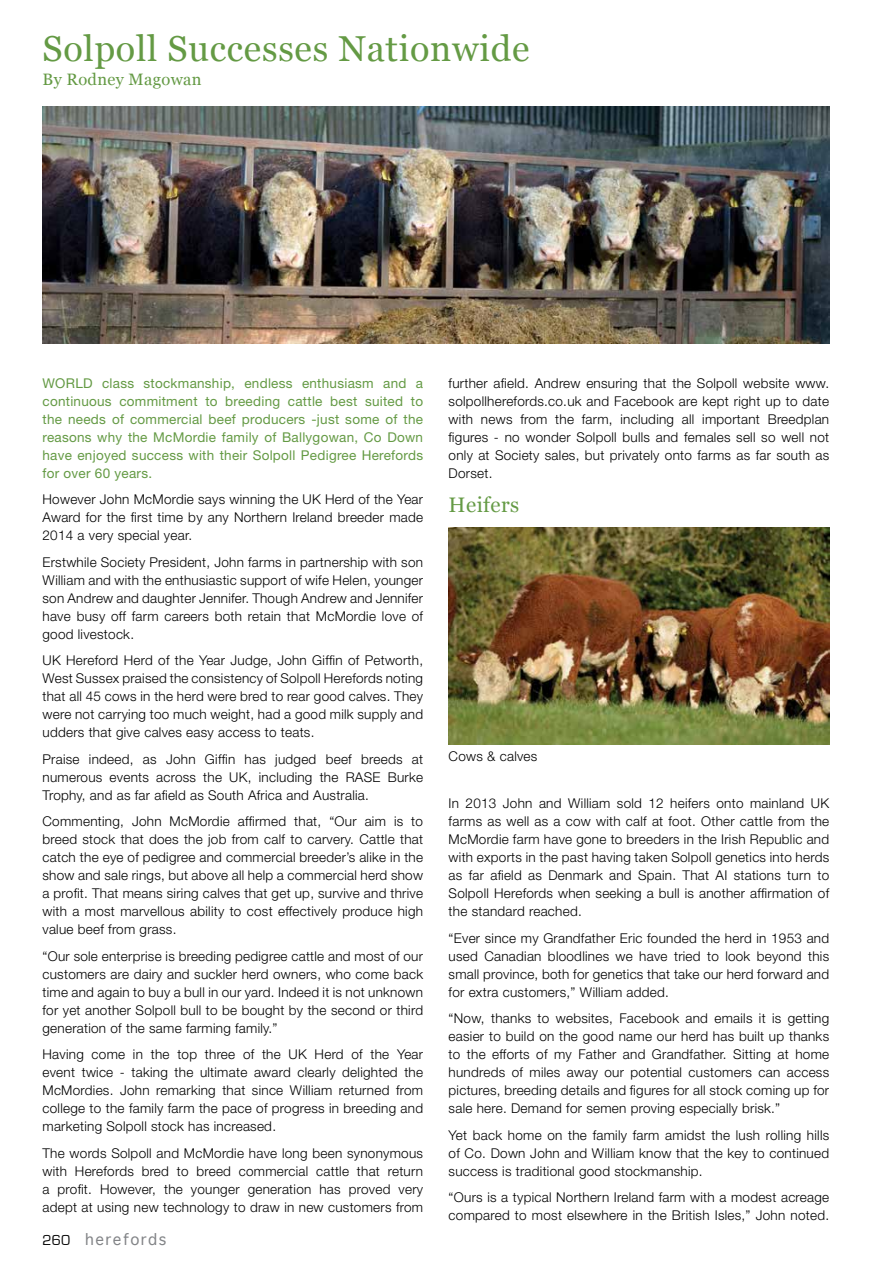
<style>
.page{position:relative;width:893px;height:1263px;background:#fff}
.page>*{position:absolute;margin:0;border:0;box-sizing:border-box;transform-origin:0 0}
.t1{font:36px "Georgia";letter-spacing:.02em;color:#649a44}
.t2{font:21px "Georgia";letter-spacing:.02em;color:#649a44}
.t3{font:16.5px "Georgia";letter-spacing:.02em;color:#649a44}
.t4{font:15px "Geneva";letter-spacing:.1em;color:#828487}
.t5{font:300 13.5px/18px "Helvetica Neue";letter-spacing:.02em;color:#000;text-align:justify}
.t6{font:13.5px/18px "Helvetica Neue";letter-spacing:.02em;color:#649a44;text-align:justify}
.s1{font-family:"Eurostile";color:#000}
</style>
<div class="page">
<img style="left:43px;top:106px;width:786px;height:237px">
<img style="left:449px;top:527px;width:380px;height:217px">
<h1 class="t1" style="left:43px;top:28px;width:488px">Solpoll Successes Nationwide</h1>
<p class="t3" style="left:43px;top:70px;width:161px">By Rodney Magowan</p>
<p class="t6" style="left:43px;top:374px;width:382px">WORLD class stockmanship, endless enthusiasm and a continuous commitment to breeding cattle best suited to the needs of commercial beef producers -just some of the reasons why the McMordie family of Ballygowan, Co Down have enjoyed success with their Solpoll Pedigree Herefords for over 60 years.</p>
<p class="t5" style="left:43px;top:490px;width:382px">However John McMordie says winning the UK Herd of the Year Award for the first time by any Northern Ireland breeder made 2014 a very special year.</p>
<p class="t5" style="left:43px;top:553px;width:382px">Erstwhile Society President, John farms in partnership with son William and with the enthusiastic support of wife Helen, younger son Andrew and daughter Jennifer. Though Andrew and Jennifer have busy off farm careers both retain that McMordie love of good livestock.</p>
<p class="t5" style="left:43px;top:651px;width:382px">UK Hereford Herd of the Year Judge, John Giffin of Petworth, West Sussex praised the consistency of Solpoll Herefords noting that all 45 cows in the herd were bred to rear good calves. They were not carrying too much weight, had a good milk supply and udders that give calves easy access to teats.</p>
<p class="t5" style="left:43px;top:750px;width:382px">Praise indeed, as John Giffin has judged beef breeds at numerous events across the UK, including the RASE Burke Trophy, and as far afield as South Africa and Australia.</p>
<p class="t5" style="left:43px;top:812px;width:382px">Commenting, John McMordie affirmed that, “Our aim is to breed stock that does the job from calf to carvery. Cattle that catch the eye of pedigree and commercial breeder’s alike in the show and sale rings, but above all help a commercial herd show a profit. That means siring calves that get up, survive and thrive with a most marvellous ability to cost effectively produce high value beef from grass.</p>
<p class="t5" style="left:43px;top:947px;width:382px">“Our sole enterprise is breeding pedigree cattle and most of our customers are dairy and suckler herd owners, who come back time and again to buy a bull in our yard. Indeed it is not unknown for yet another Solpoll bull to be bought by the second or third generation of the same farming family.”</p>
<p class="t5" style="left:43px;top:1045px;width:382px">Having come in the top three of the UK Herd of the Year event twice - taking the ultimate award clearly delighted the McMordies. John remarking that since William returned from college to the family farm the pace of progress in breeding and marketing Solpoll stock has increased.</p>
<p class="t5" style="left:43px;top:1144px;width:382px">The words Solpoll and McMordie have long been synonymous with Herefords bred to breed commercial cattle that return a profit. However, the younger generation has proved very adept at using new technology to draw in new customers from</p>
<p class="t4" style="left:43px;top:1227px;width:125px"><span class="s1">260</span> herefords</p>
<p class="t5" style="left:449px;top:374px;width:382px">further afield. Andrew ensuring that the Solpoll website www. solpollherefords.co.uk and Facebook are kept right up to date with news from the farm, including all important Breedplan figures - no wonder Solpoll bulls and females sell so well not only at Society sales, but privately onto farms as far south as Dorset.</p>
<h2 class="t2" style="left:449px;top:492px;width:72px">Heifers</h2>
<p class="t5" style="left:449px;top:747px;width:90px">Cows &amp; calves</p>
<p class="t5" style="left:449px;top:794px;width:382px">In 2013 John and William sold 12 heifers onto mainland UK farms as well as a cow with calf at foot. Other cattle from the McMordie farm have gone to breeders in the Irish Republic and with exports in the past having taken Solpoll genetics into herds as far afield as Denmark and Spain. That AI stations turn to Solpoll Herefords when seeking a bull is another affirmation of the standard reached.</p>
<p class="t5" style="left:449px;top:928px;width:382px">“Ever since my Grandfather Eric founded the herd in 1953 and used Canadian bloodlines we have tried to look beyond this small province, both for genetics that take our herd forward and for extra customers,” William added.</p>
<p class="t5" style="left:449px;top:1009px;width:382px">“Now, thanks to websites, Facebook and emails it is getting easier to build on the good name our herd has built up thanks to the efforts of my Father and Grandfather. Sitting at home hundreds of miles away our potential customers can access pictures, breeding details and figures for all stock coming up for sale here. Demand for semen proving especially brisk.”</p>
<p class="t5" style="left:449px;top:1125px;width:382px">Yet back home on the family farm amidst the lush rolling hills of Co. Down John and William know that the key to continued success is traditional good stockmanship.</p>
<p class="t5" style="left:449px;top:1188px;width:382px">“Ours is a typical Northern Ireland farm with a modest acreage compared to most elsewhere in the British Isles,” John noted.</p>
</div>
